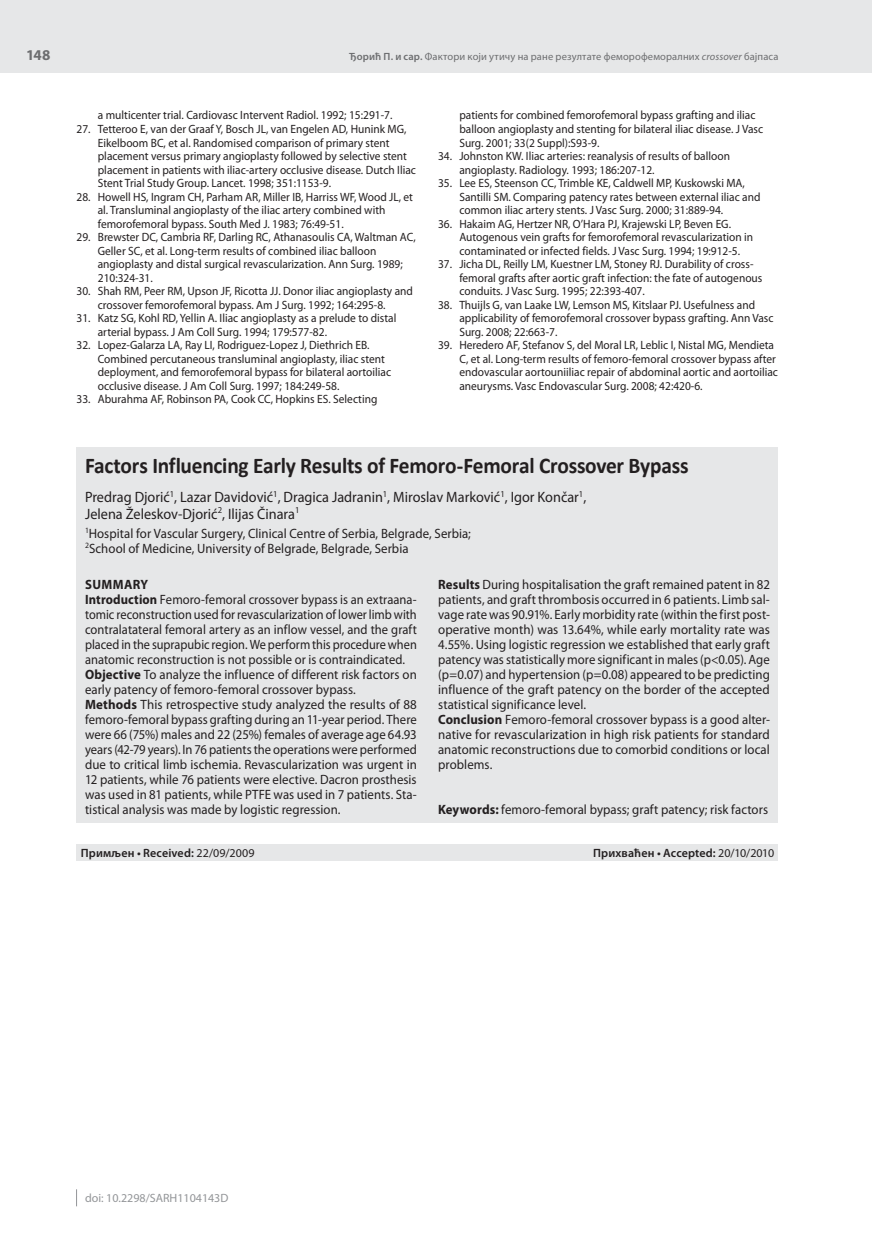
<style>
.page{position:relative;width:872px;height:1234px;background:#fff}
.page>*{position:absolute;margin:0;border:0;box-sizing:border-box;transform-origin:0 0}
.t1{font:700 22.5px "Calibri";letter-spacing:-.01em;color:#231f20;scale:.95 1}
.t2{font:15px/16.5px "Myriad Pro";color:#231f20;scale:.95 1}
.t3{font:700 15px "Myriad Pro";color:#6d6e70}
.t4{font:13.5px/15px "Myriad Pro";color:#231f20;scale:.95 1}
.t5{font:13.5px/15px "Myriad Pro";color:#231f20;scale:.93 1}
.t6{font:12px/13.5px "Myriad Pro";color:#231f20;scale:.95 1}
.t7{font:600 12px "Myriad Pro";letter-spacing:.01em;color:#231f20}
.t8{font:12px "Myriad Pro";color:#939598}
.t9{font:10.5px "Myriad Pro";letter-spacing:.01em;color:#6d6e70}
.s1{font-weight:600}
.s2{font-style:italic}
.s3{font-weight:700}
.s4{font-weight:400}
</style>
<div class="page">
<div style="left:0;top:0;width:872px;height:72px;background:#e6e7e8"></div>
<svg style="left:76px;top:1189px;width:1px;height:16px"></svg>
<div style="left:77px;top:571px;width:701px;height:252px;background:#e6e7e8"></div>
<div style="left:77px;top:447px;width:701px;height:124px;background:#e6e7e8"></div>
<div style="left:77px;top:844px;width:701px;height:16px;background:#e6e7e8"></div>
<p class="t3" style="left:26px;top:49px;width:26px">148</p>
<p class="t9" style="left:349px;top:52px;width:431px"><span class="s1">Ђорић П. и сар.</span> Фактори који утичу на ране резултате феморофеморалних <span class="s2">crossover</span> бајпаса</p>
<p class="t6" style="left:98px;top:110px;width:311px">a multicenter trial. Cardiovasc Intervent Radiol. 1992; 15:291-7.</p>
<p class="t6" style="left:98px;top:123px;width:336px;text-indent:-21px">27. Tetteroo E, van der Graaf Y, Bosch JL, van Engelen AD, Hunink MG, Eikelboom BC, et al. Randomised comparison of primary stent placement versus primary angioplasty followed by selective stent placement in patients with iliac-artery occlusive disease. Dutch Iliac Stent Trial Study Group. Lancet. 1998; 351:1153-9.</p>
<p class="t6" style="left:98px;top:191px;width:333px;text-indent:-21px">28. Howell HS, Ingram CH, Parham AR, Miller IB, Harriss WF, Wood JL, et al. Transluminal angioplasty of the iliac artery combined with femorofemoral bypass. South Med J. 1983; 76:49-51.</p>
<p class="t6" style="left:98px;top:231px;width:336px;text-indent:-21px">29. Brewster DC, Cambria RF, Darling RC, Athanasoulis CA, Waltman AC, Geller SC, et al. Long-term results of combined iliac balloon angioplasty and distal surgical revascularization. Ann Surg. 1989; 210:324-31.</p>
<p class="t6" style="left:77px;top:285px;width:356px;text-align:center">30. Shah RM, Peer RM, Upson JF, Ricotta JJ. Donor iliac angioplasty and crossover femorofemoral bypass. Am J Surg. 1992; 164:295-8.</p>
<p class="t6" style="left:98px;top:312px;width:316px;text-indent:-21px">31. Katz SG, Kohl RD, Yellin A. Iliac angioplasty as a prelude to distal arterial bypass. J Am Coll Surg. 1994; 179:577-82.</p>
<p class="t6" style="left:98px;top:339px;width:310px;text-indent:-21px">32. Lopez-Galarza LA, Ray LI, Rodriguez-Lopez J, Diethrich EB.<br>Combined percutaneous transluminal angioplasty, iliac stent deployment, and femorofemoral bypass for bilateral aortoiliac occlusive disease. J Am Coll Surg. 1997; 184:249-58.</p>
<p class="t6" style="left:77px;top:393px;width:318px">33. Aburahma AF, Robinson PA, Cook CC, Hopkins ES. Selecting</p>
<p class="t6" style="left:459px;top:110px;width:321px">patients for combined femorofemoral bypass grafting and iliac balloon angioplasty and stenting for bilateral iliac disease. J Vasc<br>Surg. 2001; 33(2 Suppl):S93-9.</p>
<p class="t6" style="left:459px;top:150px;width:286px;text-indent:-21px">34. Johnston KW. Iliac arteries: reanalysis of results of balloon angioplasty. Radiology. 1993; 186:207-12.</p>
<p class="t6" style="left:459px;top:177px;width:318px;text-indent:-21px">35. Lee ES, Steenson CC, Trimble KE, Caldwell MP, Kuskowski MA,<br>Santilli SM. Comparing patency rates between external iliac and common iliac artery stents. J Vasc Surg. 2000; 31:889-94.</p>
<p class="t6" style="left:459px;top:218px;width:311px;text-indent:-21px">36. Hakaim AG, Hertzer NR, O’Hara PJ, Krajewski LP, Beven EG.<br>Autogenous vein grafts for femorofemoral revascularization in contaminated or infected fields. J Vasc Surg. 1994; 19:912-5.</p>
<p class="t6" style="left:459px;top:258px;width:320px;text-indent:-21px">37. Jicha DL, Reilly LM, Kuestner LM, Stoney RJ. Durability of cross&shy;femoral grafts after aortic graft infection: the fate of autogenous conduits. J Vasc Surg. 1995; 22:393-407.</p>
<p class="t6" style="left:459px;top:299px;width:332px;text-indent:-21px">38. Thuijls G, van Laake LW, Lemson MS, Kitslaar PJ. Usefulness and applicability of femorofemoral crossover bypass grafting. Ann Vasc<br>Surg. 2008; 22:663-7.</p>
<p class="t6" style="left:459px;top:339px;width:337px;text-indent:-21px">39. Heredero AF, Stefanov S, del Moral LR, Leblic I, Nistal MG, Mendieta C, et al. Long-term results of femoro-femoral crossover bypass after endovascular aortouniiliac repair of abdominal aortic and aortoiliac aneurysms. Vasc Endovascular Surg. 2008; 42:420-6.</p>
<h1 class="t1" style="left:85px;top:451px;width:636px">Factors Influencing Early Results of Femoro-Femoral Crossоver Bypass</h1>
<p class="t2" style="left:85px;top:490px;width:529px">Predrag Djorić<sup>1</sup>, Lazar Davidović<sup>1</sup>, Dragica Jadranin<sup>1</sup>, Miroslav Marković<sup>1</sup>, Igor Končar<sup>1</sup>,<br>Jelena Želeskov-Djorić<sup>2</sup>, Ilijas Činara<sup>1</sup></p>
<p class="t4" style="left:85px;top:527px;width:408px"><sup>1</sup>Hospital for Vascular Surgery, Clinical Centre of Serbia, Belgrade, Serbia;<br><sup>2</sup>School of Medicine, University of Belgrade, Belgrade, Serbia</p>
<p class="t5" style="left:85px;top:578px;width:358px"><span class="s3">SUMMARY<br>Introduction</span> Femoro-femoral crossover bypass is an extraana&shy;tomic reconstruction used for revascularization of lower limb with contralatateral femoral artery as an inflow vessel, and the graft placed in the suprapubic region. We perform this procedure when anatomic reconstruction is not possible or is contraindicated.<br><span class="s3">Objective</span> To analyze the influence of different risk factors on early patency of femoro-femoral crossover bypass.<br><span class="s3">Methods</span> This retrospective study analyzed the results of 88 femoro-femoral bypass grafting during an 11-year period. There were 66 (75%) males and 22 (25%) females of average age 64.93 years (42-79 years). In 76 patients the operations were performed due to critical limb ischemia. Revascularization was urgent in 12 patients, while 76 patients were elective. Dacron prosthesis was used in 81 patients, while PTFE was used in 7 patients. Sta&shy;tistical analysis was made by logistic regression.</p>
<p class="t4" style="left:438px;top:578px;width:351px"><span class="s3">Results</span> During hospitalisation the graft remained patent in 82 patients, and graft thrombosis occurred in 6 patients. Limb sal&shy;vage rate was 90.91%. Early morbidity rate (within the first post&shy;operative month) was 13.64%, while early mortality rate was 4.55%. Using logistic regression we established that early graft patency was statistically more significant in males (p&lt;0.05). Age (p=0.07) and hypertension (p=0.08) appeared to be predicting influence of the graft patency on the border of the accepted statistical significance level.<br><span class="s3">Conclusion</span> Femoro-femoral crossover bypass is a good alter&shy;native for revascularization in high risk patients for standard anatomic reconstructions due to comorbid conditions or local problems.</p>
<p class="t4" style="left:438px;top:803px;width:349px"><span class="s3">Keywords:</span> femoro-femoral bypass; graft patency; risk factors</p>
<p class="t7" style="left:81px;top:848px;width:175px">Примљен • Received: <span class="s4">22/09/2009</span></p>
<p class="t7" style="left:593px;top:848px;width:182px">Прихваћен • Accepted: <span class="s4">20/10/2010</span></p>
<p class="t8" style="left:85px;top:1192px;width:145px">doi: 10.2298/SARH1104143D</p>
</div>
